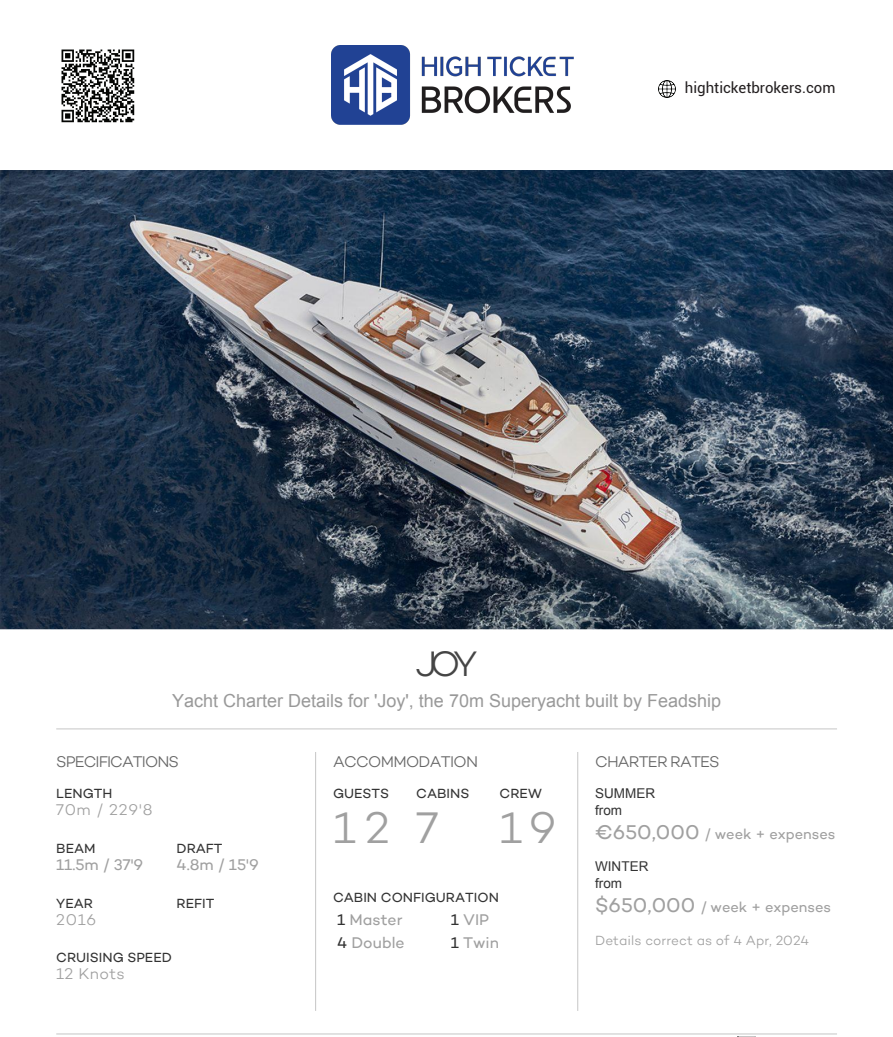
<style>
.page{position:relative;width:893px;height:1037px;background:#fff}
.page>*{position:absolute;margin:0;border:0;box-sizing:border-box;transform-origin:0 0}
.t1{font:300 45px "Campton";color:#a0a0a0}
.t2{font:300 36px "Campton";color:#454545}
.t3{font:18px "Arial";color:#999}
.t4{font:15.75px "Campton";color:#a0a0a0}
.t5{font:300 15.75px "Campton";letter-spacing:-.05em;color:#666}
.t6{font:300 15.75px "Campton";letter-spacing:.04em;color:#a0a0a0}
.t7{font:15px "Roboto";color:#231f20}
.t8{font:14.7px "Campton";color:#a0a0a0}
.t9{font:13.5px "Campton";color:#333}
.t10{font:300 13.5px "Campton";letter-spacing:.005em;color:#a0a0a0}
.t11{font:13.5px/17.1px "Arial";color:#333}
.s1{color:#333}
.s2{font-size:20.25px}
</style>
<div class="page">
<img style="left:0;top:170px;width:893px;height:459px">
<svg style="left:56px;top:728px;width:781px;height:1px"></svg>
<svg style="left:315px;top:752px;width:1px;height:258px"></svg>
<svg style="left:577px;top:752px;width:1px;height:258px"></svg>
<svg style="left:56px;top:1033px;width:781px;height:4px"></svg>
<img style="left:331px;top:45px;width:242px;height:79px">
<img style="left:659px;top:80px;width:17px;height:18px">
<img style="left:61px;top:49px;width:74px;height:74px">
<p class="t7" style="left:685px;top:78px;width:152px">highticketbrokers.com</p>
<h2 class="t2" style="left:416px;top:641px;width:63px">JOY</h2>
<h3 class="t3" style="left:172px;top:688px;width:550px">Yacht Charter Details for 'Joy', the 70m Superyacht built by Feadship</h3>
<p class="t5" style="left:56px;top:751px;width:124px">SPECIFICATIONS</p>
<p class="t9" style="left:56px;top:784px;width:58px">LENGTH</p>
<p class="t6" style="left:56px;top:799px;width:98px">70m / 229'8</p>
<p class="t9" style="left:56px;top:839px;width:41px">BEAM</p>
<p class="t9" style="left:177px;top:839px;width:47px">DRAFT</p>
<p class="t4" style="left:56px;top:854px;width:88px">11.5m / 37'9</p>
<p class="t4" style="left:177px;top:854px;width:84px">4.8m / 15'9</p>
<p class="t9" style="left:56px;top:894px;width:38px">YEAR</p>
<p class="t9" style="left:177px;top:894px;width:39px">REFIT</p>
<p class="t6" style="left:56px;top:909px;width:41px">2016</p>
<p class="t9" style="left:56px;top:949px;width:117px">CRUISING SPEED</p>
<p class="t6" style="left:56px;top:964px;width:70px">12 Knots</p>
<p class="t5" style="left:333px;top:751px;width:147px">ACCOMMODATION</p>
<p class="t9" style="left:333px;top:784px;width:58px">GUESTS</p>
<p class="t9" style="left:416px;top:784px;width:55px">CABINS</p>
<p class="t9" style="left:500px;top:784px;width:44px">CREW</p>
<h1 class="t1" style="left:333px;top:799px;width:107px">12 7</h1>
<h1 class="t1" style="left:500px;top:799px;width:58px">19</h1>
<p class="t9" style="left:333px;top:889px;width:167px">CABIN CONFIGURATION</p>
<p class="t4" style="left:337px;top:909px;width:67px"><span class="s1">1</span> Master</p>
<p class="t4" style="left:451px;top:909px;width:40px"><span class="s1">1</span> VIP</p>
<p class="t4" style="left:337px;top:932px;width:69px"><span class="s1">4</span> Double</p>
<p class="t4" style="left:451px;top:932px;width:50px"><span class="s1">1</span> Twin</p>
<p class="t5" style="left:595px;top:751px;width:126px">CHARTER RATES</p>
<p class="t11" style="left:595px;top:784px;width:61px">SUMMER from</p>
<p class="t8" style="left:595px;top:824px;width:242px"><span class="s2">€650,000</span> / week + expenses</p>
<p class="t11" style="left:595px;top:857px;width:55px">WINTER from</p>
<p class="t8" style="left:595px;top:897px;width:238px"><span class="s2">$650,000</span> / week + expenses</p>
<p class="t10" style="left:595px;top:931px;width:216px">Details correct as of 4 Apr, 2024</p>
</div>
